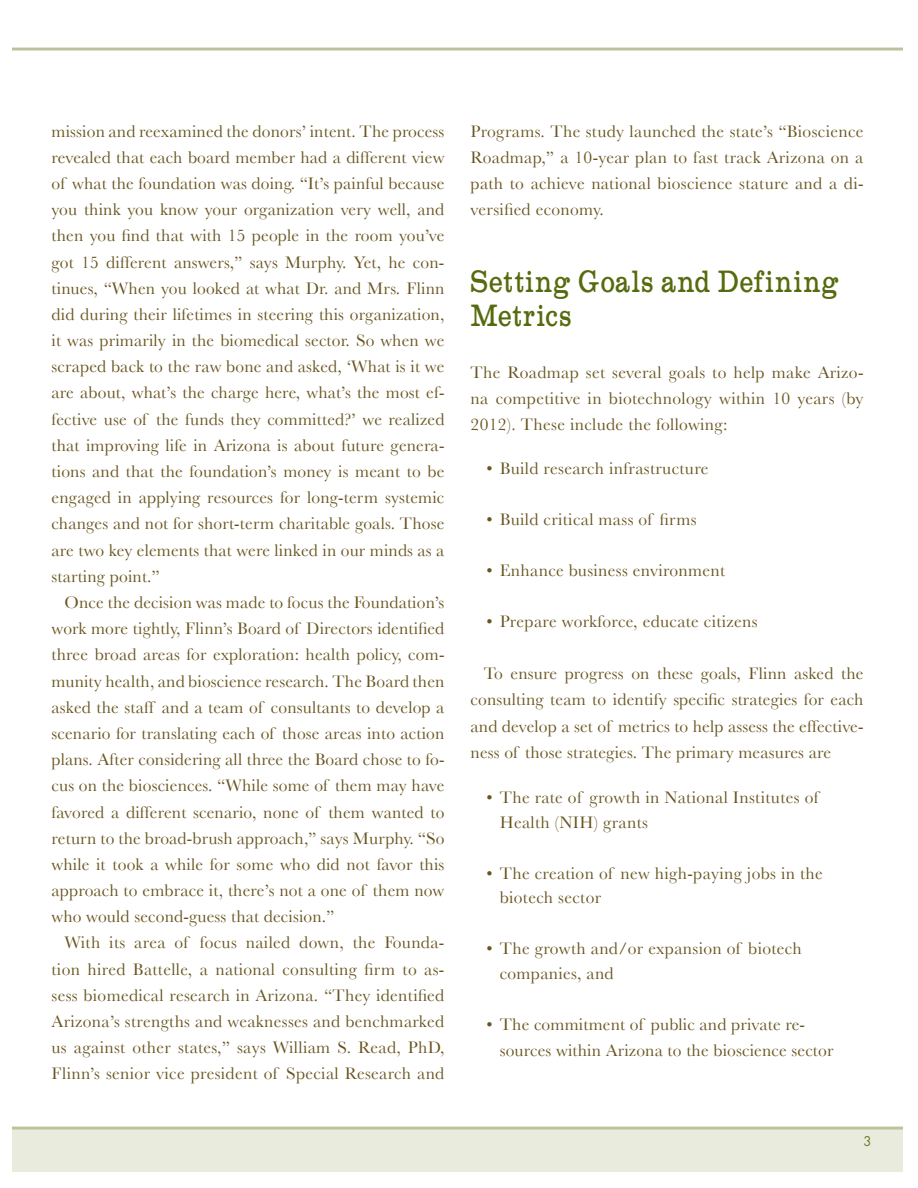
<style>
.page{position:relative;width:918px;height:1188px;background:#fff}
.page>*{position:absolute;margin:0;border:0;box-sizing:border-box;transform-origin:0 0}
.t1{font:31.95px/33.5px "Roundslab Serif";letter-spacing:.02em;color:#556b0e}
.t2{font:17.4px/26.2px "Baskerville";letter-spacing:.02em;color:#68541e;text-align:justify}
.t3{font:13.05px "Futura";color:#6a7d2b}
</style>
<div class="page">
<div style="left:12px;top:1130px;width:891px;height:42px;background:#e9ecdd"></div>
<hr style="left:12px;top:1127px;width:891px;height:3px;background:#bac399">
<hr style="left:12px;top:48px;width:891px;height:2px;background:#bac399">
<p class="t2" style="left:52px;top:118px;width:394px">mission and reexamined the donors’ intent. The process revealed that each board member had a different view of what the foundation was doing. “It’s painful because you think you know your organization very well, and then you find that with 15 people in the room you’ve got 15 different answers,” says Murphy. Yet, he con&shy;tinues, “When you looked at what Dr. and Mrs. Flinn did during their lifetimes in steering this organization, it was primarily in the biomedical sector. So when we scraped back to the raw bone and asked, ‘What is it we are about, what’s the charge here, what’s the most ef&shy;fective use of the funds they committed?’ we realized that improving life in Arizona is about future genera&shy;tions and that the foundation’s money is meant to be engaged in applying resources for long-term systemic changes and not for short-term charitable goals. Those are two key elements that were linked in our minds as a starting point.”</p>
<p class="t2" style="left:52px;top:589px;width:394px;text-indent:13px">Once the decision was made to focus the Foundation’s work more tightly, Flinn’s Board of Directors identified three broad areas for exploration: health policy, com&shy;munity health, and bioscience research. The Board then asked the staff and a team of consultants to develop a scenario for translating each of those areas into action plans. After considering all three the Board chose to fo&shy;cus on the biosciences. “While some of them may have favored a different scenario, none of them wanted to return to the broad-brush approach,” says Murphy. “So while it took a while for some who did not favor this approach to embrace it, there’s not a one of them now who would second-guess that decision.”</p>
<p class="t2" style="left:52px;top:930px;width:394px;text-indent:13px">With its area of focus nailed down, the Founda&shy;tion hired Battelle, a national consulting firm to as&shy;sess biomedical research in Arizona. “They identified Arizona’s strengths and weaknesses and benchmarked us against other states,” says William S. Read, PhD, Flinn’s senior vice president of Special Research and</p>
<p class="t2" style="left:471px;top:118px;width:394px">Programs. The study launched the state’s “Bioscience Roadmap,” a 10-year plan to fast track Arizona on a path to achieve national bioscience stature and a di&shy;versified economy.</p>
<h1 class="t1" style="left:471px;top:264px;width:370px">Setting Goals and Defining<br>Metrics</h1>
<p class="t2" style="left:471px;top:359px;width:394px">The Roadmap set several goals to help make Arizo&shy;na competitive in biotechnology within 10 years (by 2012). These include the following:</p>
<p class="t2" style="left:487px;top:455px;width:223px">• Build research infrastructure</p>
<p class="t2" style="left:487px;top:506px;width:212px">• Build critical mass of firms</p>
<p class="t2" style="left:487px;top:557px;width:240px">• Enhance business environment</p>
<p class="t2" style="left:487px;top:608px;width:273px">• Prepare workforce, educate citizens</p>
<p class="t2" style="left:471px;top:660px;width:394px;text-indent:13px">To ensure progress on these goals, Flinn asked the consulting team to identify specific strategies for each and develop a set of metrics to help assess the effective&shy;ness of those strategies. The primary measures are</p>
<p class="t2" style="left:500px;top:785px;width:320px;line-height:24.8px;text-indent:-13px">• The rate of growth in National Institutes of<br>Health (NIH) grants</p>
<p class="t2" style="left:500px;top:861px;width:325px;line-height:24.8px;text-indent:-13px">• The creation of new high-paying jobs in the biotech sector</p>
<p class="t2" style="left:500px;top:936px;width:304px;line-height:24.8px;text-indent:-13px">• The growth and/or expansion of biotech companies, and</p>
<p class="t2" style="left:500px;top:1011px;width:335px;text-indent:-13px">• The commitment of public and private re&shy;sources within Arizona to the bioscience sector</p>
<p class="t3" style="left:863px;top:1135px;width:10px">3</p>
</div>
